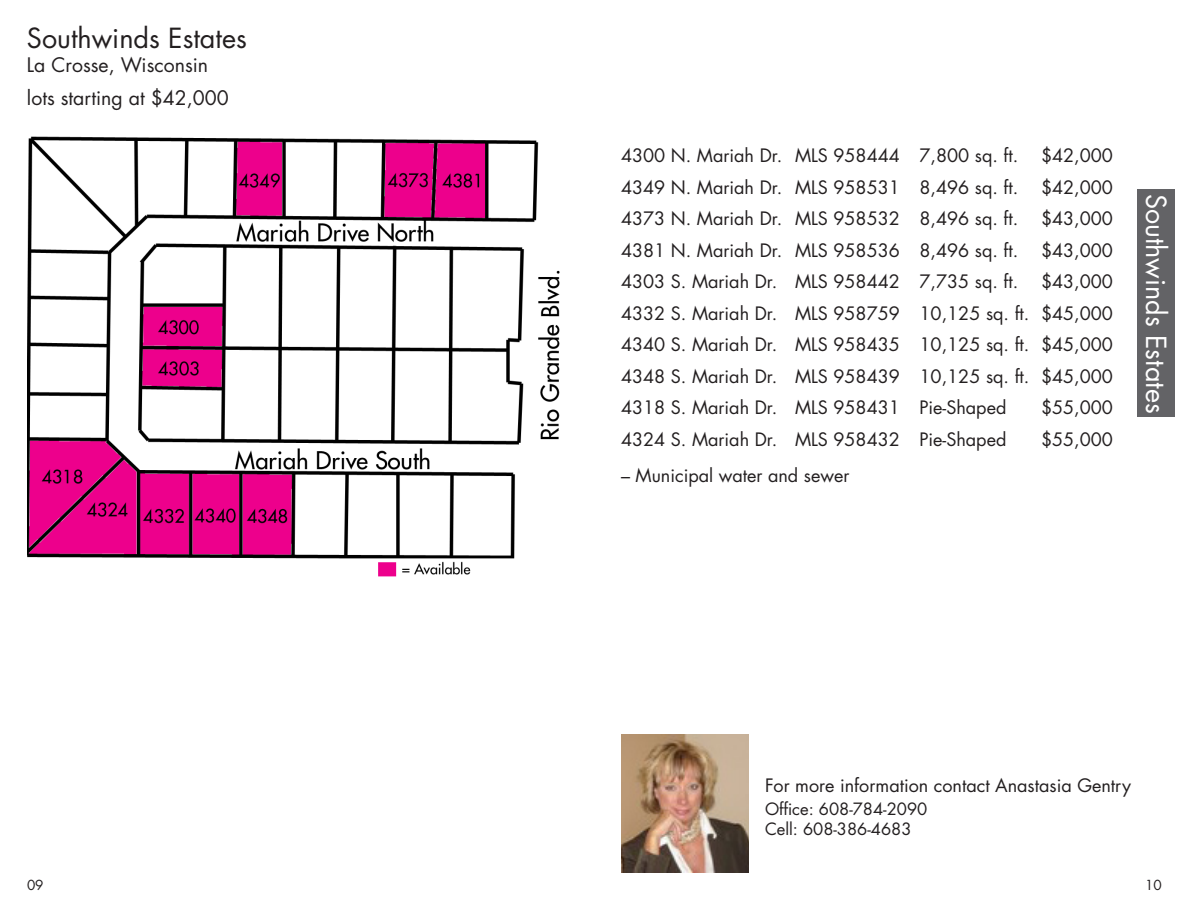
<style>
.page{position:relative;width:1188px;height:918px;background:#fff}
.page>*{position:absolute;margin:0;border:0;box-sizing:border-box;transform-origin:0 0}
.t1{font:27px "Futura";color:#231f20}
.t2{font:27px "Futura";color:#fff}
.t3{font:19.5px "Futura";color:#231f20}
.t4{font:18px "Futura";color:#231f20}
.t5{font:16.5px "Futura";color:#231f20}
.t6{font:13.5px "Futura";color:#231f20}
</style>
<div class="page">
<div style="left:1138px;top:189px;width:37px;height:228px;background:#636366"></div>
<img style="left:27px;top:136px;width:533px;height:441px">
<img style="left:621px;top:734px;width:127px;height:138px">
<p class="t1" style="left:27px;top:21px;width:221px">Southwinds Estates</p>
<p class="t3" style="left:27px;top:52px;width:183px">La Crosse, Wisconsin</p>
<p class="t3" style="left:27px;top:85px;width:203px">lots starting at $42,000</p>
<p class="t4" style="left:621px;top:144px;width:163px">4300 N. Mariah Dr.</p>
<p class="t4" style="left:621px;top:176px;width:163px">4349 N. Mariah Dr.</p>
<p class="t4" style="left:621px;top:207px;width:163px">4373 N. Mariah Dr.</p>
<p class="t4" style="left:621px;top:239px;width:163px">4381 N. Mariah Dr.</p>
<p class="t4" style="left:621px;top:270px;width:158px">4303 S. Mariah Dr.</p>
<p class="t4" style="left:621px;top:302px;width:158px">4332 S. Mariah Dr.</p>
<p class="t4" style="left:621px;top:333px;width:158px">4340 S. Mariah Dr.</p>
<p class="t4" style="left:621px;top:365px;width:158px">4348 S. Mariah Dr.</p>
<p class="t4" style="left:621px;top:396px;width:158px">4318 S. Mariah Dr.</p>
<p class="t4" style="left:621px;top:428px;width:158px">4324 S. Mariah Dr.</p>
<p class="t4" style="left:795px;top:144px;width:107px">MLS 958444</p>
<p class="t4" style="left:795px;top:176px;width:107px">MLS 958531</p>
<p class="t4" style="left:795px;top:207px;width:107px">MLS 958532</p>
<p class="t4" style="left:795px;top:239px;width:107px">MLS 958536</p>
<p class="t4" style="left:795px;top:270px;width:107px">MLS 958442</p>
<p class="t4" style="left:795px;top:302px;width:107px">MLS 958759</p>
<p class="t4" style="left:795px;top:333px;width:107px">MLS 958435</p>
<p class="t4" style="left:795px;top:365px;width:107px">MLS 958439</p>
<p class="t4" style="left:795px;top:396px;width:107px">MLS 958431</p>
<p class="t4" style="left:795px;top:428px;width:107px">MLS 958432</p>
<p class="t4" style="left:621px;top:464px;width:230px">– Municipal water and sewer</p>
<p class="t4" style="left:920px;top:144px;width:100px">7,800 sq. ft.</p>
<p class="t4" style="left:920px;top:176px;width:100px">8,496 sq. ft.</p>
<p class="t4" style="left:920px;top:207px;width:100px">8,496 sq. ft.</p>
<p class="t4" style="left:920px;top:239px;width:100px">8,496 sq. ft.</p>
<p class="t4" style="left:920px;top:270px;width:100px">7,735 sq. ft.</p>
<p class="t4" style="left:920px;top:302px;width:111px">10,125 sq. ft.</p>
<p class="t4" style="left:920px;top:333px;width:111px">10,125 sq. ft.</p>
<p class="t4" style="left:920px;top:365px;width:111px">10,125 sq. ft.</p>
<p class="t4" style="left:920px;top:396px;width:88px">Pie-Shaped</p>
<p class="t4" style="left:920px;top:428px;width:88px">Pie-Shaped</p>
<p class="t4" style="left:1041px;top:144px;width:74px">$42,000</p>
<p class="t4" style="left:1041px;top:176px;width:74px">$42,000</p>
<p class="t4" style="left:1041px;top:207px;width:74px">$43,000</p>
<p class="t4" style="left:1041px;top:239px;width:74px">$43,000</p>
<p class="t4" style="left:1041px;top:270px;width:74px">$43,000</p>
<p class="t4" style="left:1041px;top:302px;width:74px">$45,000</p>
<p class="t4" style="left:1041px;top:333px;width:74px">$45,000</p>
<p class="t4" style="left:1041px;top:365px;width:74px">$45,000</p>
<p class="t4" style="left:1041px;top:396px;width:74px">$55,000</p>
<p class="t4" style="left:1041px;top:428px;width:74px">$55,000</p>
<p class="t2" style="left:1173px;top:194px;width:221px;rotate:90deg">Southwinds Estates</p>
<p class="t4" style="left:765px;top:774px;width:367px">For more information contact Anastasia Gentry</p>
<p class="t5" style="left:765px;top:798px;width:164px">Office: 608-784-2090</p>
<p class="t5" style="left:765px;top:818px;width:148px">Cell: 608-386-4683</p>
<p class="t6" style="left:27px;top:876px;width:18px">09</p>
<p class="t6" style="left:1145px;top:876px;width:18px">10</p>
</div>
